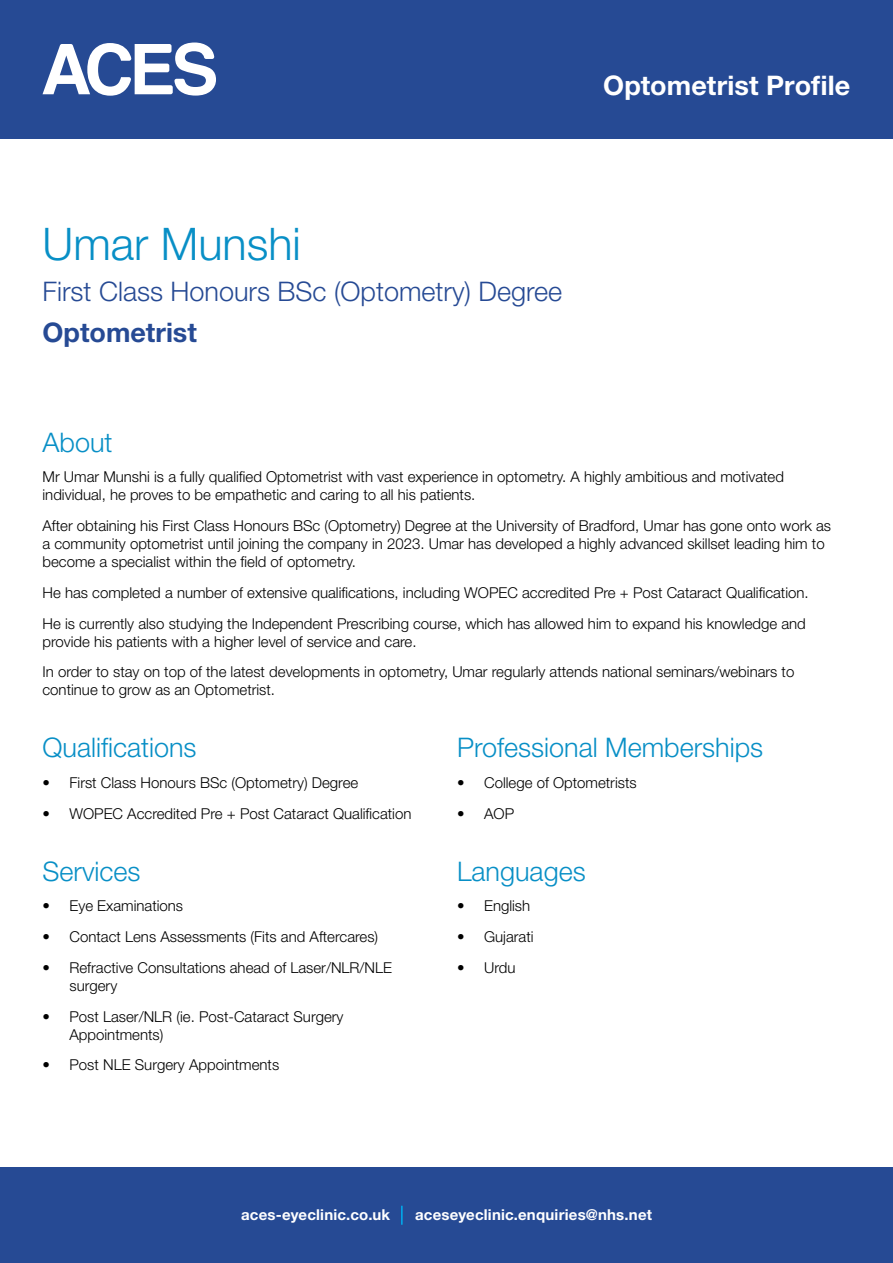
<style>
.page{position:relative;width:893px;height:1263px;background:#fff}
.page>*{position:absolute;margin:0;border:0;box-sizing:border-box;transform-origin:0 0}
.t1{font:300 45px "Helvetica Neue LT Pro";color:#088fc6}
.t2{font:300 27px "Helvetica Neue LT Pro";color:#088fc6}
.t3{font:300 27px "Helvetica Neue LT Pro";color:#264a94}
.t4{font:700 27px "Helvetica Neue LT Pro";letter-spacing:.005em;color:#fff}
.t5{font:700 27px "Helvetica Neue LT Pro";color:#264a94}
.t6{font:300 15px/18px "Helvetica Neue LT Pro";color:#000}
.t7{font:700 15px "Helvetica Neue LT Pro";letter-spacing:.015em;color:#fff}
</style>
<div class="page">
<div style="left:0;top:0;width:893px;height:138px;background:#264a94"></div>
<div style="left:0;top:1167px;width:893px;height:96px;background:#264a94"></div>
<svg style="left:401px;top:1206px;width:2px;height:19px"></svg>
<svg style="left:43px;top:43px;width:173px;height:53px"></svg>
<h2 class="t4" style="left:603px;top:68px;width:249px">Optometrist Profile</h2>
<h1 class="t1" style="left:43px;top:217px;width:260px">Umar Munshi</h1>
<h2 class="t3" style="left:43px;top:275px;width:521px">First Class Honours BSc (Optometry) Degree</h2>
<h2 class="t5" style="left:43px;top:316px;width:156px">Optometrist</h2>
<h2 class="t2" style="left:43px;top:425px;width:72px">About</h2>
<p class="t6" style="left:43px;top:468px;width:743px">Mr Umar Munshi is a fully qualified Optometrist with vast experience in optometry. A highly ambitious and motivated individual, he proves to be empathetic and caring to all his patients.</p>
<p class="t6" style="left:43px;top:516px;width:790px">After obtaining his First Class Honours BSc (Optometry) Degree at the University of Bradford, Umar has gone onto work as a community optometrist until joining the company in 2023. Umar has developed a highly advanced skillset leading him to become a specialist within the field of optometry.</p>
<p class="t6" style="left:43px;top:577px;width:768px;line-height:30.8px">He has completed a number of extensive qualifications, including WOPEC accredited Pre + Post Cataract Qualification.<br>He is currently also studying the Independent Prescribing course, which has allowed him to expand his knowledge and</p>
<p class="t6" style="left:43px;top:626px;width:753px;line-height:30.8px">provide his patients with a higher level of service and care.<br>In order to stay on top of the latest developments in optometry, Umar regularly attends national seminars/webinars to</p>
<p class="t6" style="left:43px;top:681px;width:234px">continue to grow as an Optometrist.</p>
<h2 class="t2" style="left:43px;top:731px;width:156px">Qualifications</h2>
<p class="t6" style="left:43px;top:773px;width:317px">• First Class Honours BSc (Optometry) Degree</p>
<p class="t6" style="left:43px;top:804px;width:370px">• WOPEC Accredited Pre + Post Cataract Qualification</p>
<h2 class="t2" style="left:43px;top:854px;width:100px">Services</h2>
<p class="t6" style="left:43px;top:897px;width:142px">• Eye Examinations</p>
<p class="t6" style="left:43px;top:927px;width:337px">• Contact Lens Assessments (Fits and Aftercares)</p>
<p class="t6" style="left:70px;top:958px;width:324px;text-indent:-27px">• Refractive Consultations ahead of Laser/NLR/NLE surgery</p>
<p class="t6" style="left:70px;top:1007px;width:275px;text-indent:-27px">• Post Laser/NLR (ie. Post-Cataract Surgery<br>Appointments)</p>
<p class="t6" style="left:43px;top:1056px;width:238px">• Post NLE Surgery Appointments</p>
<h2 class="t2" style="left:457px;top:731px;width:308px">Professional Memberships</h2>
<p class="t6" style="left:457px;top:773px;width:181px">• College of Optometrists</p>
<p class="t6" style="left:457px;top:804px;width:59px">• AOP</p>
<h2 class="t2" style="left:457px;top:854px;width:130px">Languages</h2>
<p class="t6" style="left:457px;top:897px;width:75px">• English</p>
<p class="t6" style="left:457px;top:927px;width:78px">• Gujarati</p>
<p class="t6" style="left:457px;top:958px;width:60px">• Urdu</p>
<p class="t7" style="left:241px;top:1206px;width:151px">aces-eyeclinic.co.uk</p>
<p class="t7" style="left:415px;top:1206px;width:238px">aceseyeclinic.enquiries@nhs.net</p>
</div>
